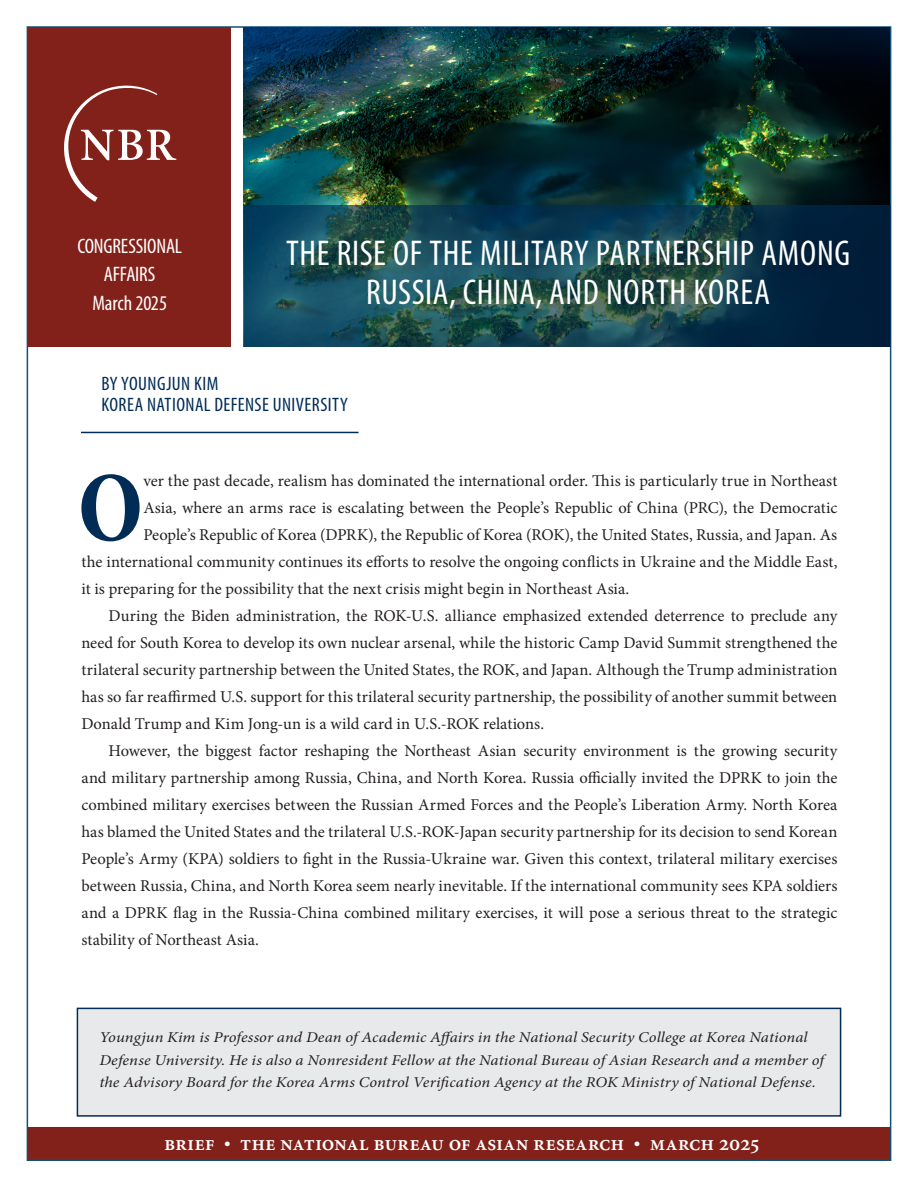
<style>
.page{position:relative;width:918px;height:1188px;background:#fff}
.page>*{position:absolute;margin:0;border:0;box-sizing:border-box;transform-origin:0 0}
.PR__Text__First_Paragraph__BW{font:700 condensed 100.65px "Minion Pro";color:#002c55}
.t1{font:condensed 36px/39px "Myriad Pro";letter-spacing:.02em;color:#fff;text-align:center}
.t2{font:21.75px "Minion Semibold SC";color:#fff}
.t3{font:condensed 21px/28.5px "Myriad Pro";letter-spacing:-.01em;color:#fff;text-align:center}
.A__Summary_AU_Description{font:condensed 19.5px/21px "Myriad Pro";letter-spacing:.02em;color:#002c55}
.PR__Text__First_Paragraph__BW-2{font:16.5px/27px "Minion Pro";color:#231f20;text-align:justify}
.SR__Info_Box_Text{font:italic 15px/22.5px "Minion Pro";letter-spacing:.005em;color:#231f20;scale:1.1 1}
</style>
<div class="page">
<div style="left:27px;top:1128px;width:864px;height:32px;background:#82211a"></div>
<div style="left:77px;top:1008px;width:764px;height:109px;background:#e8e9eb;border:2px solid #002c55"></div>
<img style="left:243px;top:27px;width:647px;height:320px">
<div style="left:28px;top:27px;width:203px;height:320px;background:#82211a"></div>
<svg style="left:64px;top:85px;width:112px;height:117px"></svg>
<svg style="left:244px;top:205px;width:647px;height:142px;background:#14414e"></svg>
<hr style="left:81px;top:432px;width:278px;height:1px;background:#002c55">
<p class="t3" style="left:77px;top:231px;width:106px">CONGRESSIONAL<br>AFFAIRS</p>
<p class="t3" style="left:92px;top:288px;width:76px">March 2025</p>
<p class="t1" style="left:286px;top:233px;width:566px">THE RISE OF THE MILITARY PARTNERSHIP AMONG<br>RUSSIA, CHINA, AND NORTH KOREA</p>
<p class="A__Summary_AU_Description" style="left:101px;top:373px;width:248px">BY YOUNGJUN KIM<br>KOREA NATIONAL DEFENSE UNIVERSITY</p>
<p class="PR__Text__First_Paragraph__BW" style="left:78px;top:439px;width:67px">O</p>
<p class="PR__Text__First_Paragraph__BW-2" style="left:143px;top:467px;width:696px">ver the past decade, realism has dominated the international order. This is particularly true in Northeast</p>
<p class="PR__Text__First_Paragraph__BW-2" style="left:143px;top:494px;width:696px">Asia, where an arms race is escalating between the People’s Republic of China (PRC), the Democratic</p>
<p class="PR__Text__First_Paragraph__BW-2" style="left:143px;top:521px;width:695px">People’s Republic of Korea (DPRK), the Republic of Korea (ROK), the United States, Russia, and Japan. As</p>
<p class="PR__Text__First_Paragraph__BW-2" style="left:81px;top:548px;width:758px">the international community continues its efforts to resolve the ongoing conflicts in Ukraine and the Middle East,</p>
<p class="PR__Text__First_Paragraph__BW-2" style="left:81px;top:575px;width:549px">it is preparing for the possibility that the next crisis might begin in Northeast Asia.</p>
<p class="PR__Text__First_Paragraph__BW-2" style="left:81px;top:602px;width:758px;text-indent:27px">During the Biden administration, the ROK-U.S. alliance emphasized extended deterrence to preclude any need for South Korea to develop its own nuclear arsenal, while the historic Camp David Summit strengthened the trilateral security partnership between the United States, the ROK, and Japan. Although the Trump administration has so far reaffirmed U.S. support for this trilateral security partnership, the possibility of another summit between Donald Trump and Kim Jong-un is a wild card in U.S.-ROK relations.</p>
<p class="PR__Text__First_Paragraph__BW-2" style="left:81px;top:737px;width:758px;text-indent:27px">However, the biggest factor reshaping the Northeast Asian security environment is the growing security and military partnership among Russia, China, and North Korea. Russia officially invited the DPRK to join the combined military exercises between the Russian Armed Forces and the People’s Liberation Army. North Korea has blamed the United States and the trilateral U.S.-ROK-Japan security partnership for its decision to send Korean People’s Army (KPA) soldiers to fight in the Russia-Ukraine war. Given this context, trilateral military exercises between Russia, China, and North Korea seem nearly inevitable. If the international community sees KPA soldiers and a DPRK flag in the Russia-China combined military exercises, it will pose a serious threat to the strategic stability of Northeast Asia.</p>
<p class="SR__Info_Box_Text" style="left:99px;top:1026px;width:660px">Youngjun Kim is Professor and Dean of Academic Affairs in the National Security College at Korea National<br>Defense University. He is also a Nonresident Fellow at the National Bureau of Asian Research and a member of the Advisory Board for the Korea Arms Control Verification Agency at the ROK Ministry of National Defense.</p>
<h3 class="t2" style="left:164px;top:1131px;width:596px">brief • the national bureau of asian research • march 2025</h3>
</div>
